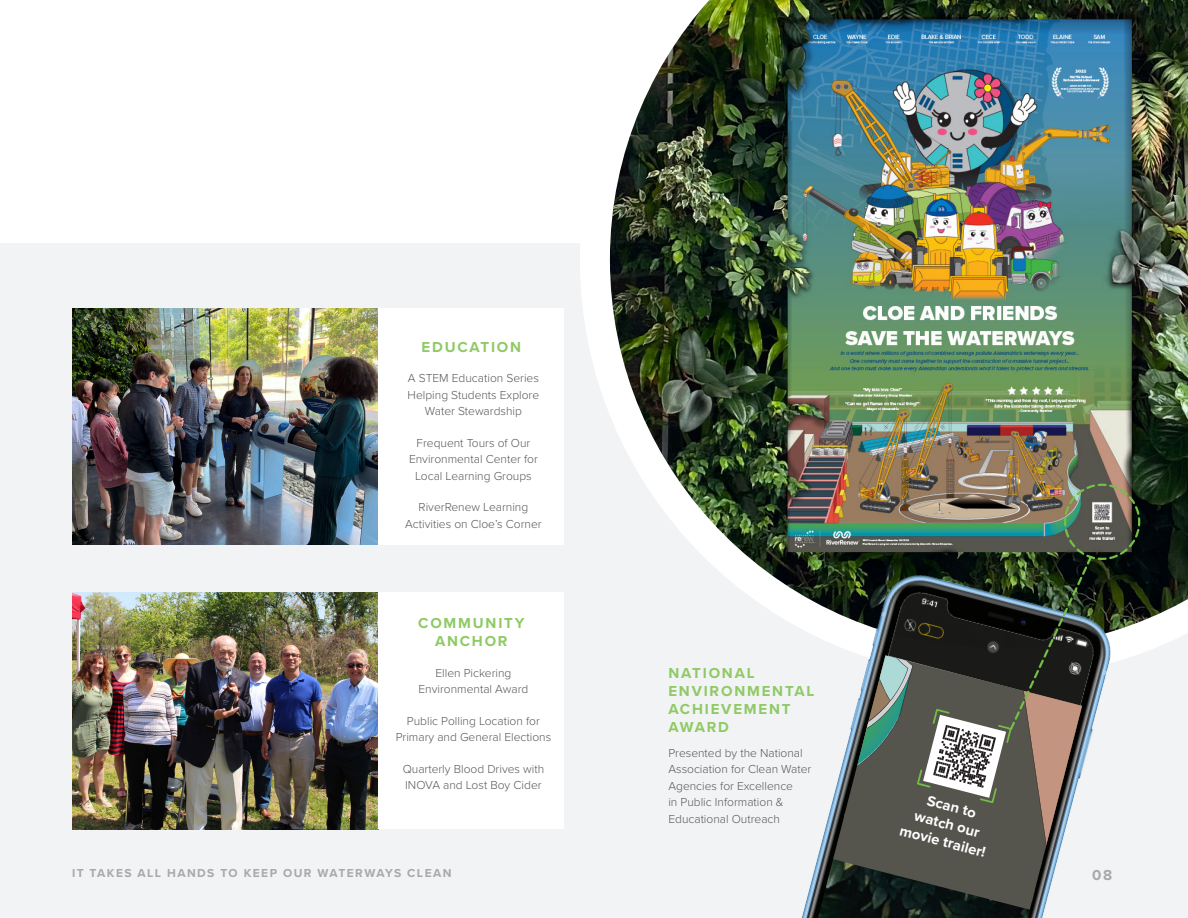
<style>
.page{position:relative;width:1188px;height:918px;background:#fff}
.page>*{position:absolute;margin:0;border:0;box-sizing:border-box;transform-origin:0 0}
.Sub_Head{font:700 15px/18px "Proxima Nova";letter-spacing:.12em;color:#8fca66}
.t1{font:700 15px "Proxima Nova";color:#a8a9ad}
.t2{font:700 14.85px/17.9px "Proxima Nova";color:#fff;text-align:center}
.Body{font:300 12px/16.5px "Proxima Nova";color:#57585a;text-align:center}
.t3{font:700 12px "Proxima Nova";letter-spacing:.12em;color:#a8a9ad}
</style>
<div class="page">
<div style="left:0;top:243px;width:1188px;height:675px;background:#f2f3f4"></div>
<img style="left:580px;top:0;width:608px;height:653px">
<img style="left:73px;top:308px;width:306px;height:237px">
<img style="left:73px;top:592px;width:306px;height:237px">
<div style="left:379px;top:308px;width:185px;height:237px;background:#fff"></div>
<div style="left:379px;top:592px;width:185px;height:237px;background:#fff"></div>
<img style="left:801px;top:868px;width:244px;height:50px">
<img style="left:818px;top:868px;width:218px;height:50px">
<svg style="left:833px;top:868px;width:223px;height:42px;background:#343a37"></svg>
<img style="left:771px;top:17px;width:370px;height:851px">
<p class="Sub_Head" style="left:422px;top:337px;width:101px">EDUCATION</p>
<p class="Body" style="left:408px;top:369px;width:133px">A STEM Education Series<br>Helping Students Explore<br>Water Stewardship</p>
<p class="Body" style="left:409px;top:434px;width:130px">Frequent Tours of Our<br>Environmental Center for<br>Local Learning Groups</p>
<p class="Body" style="left:405px;top:498px;width:138px">RiverRenew Learning<br>Activities on Cloe’s Corner</p>
<p class="Sub_Head" style="left:418px;top:614px;width:108px">COMMUNITY</p>
<p class="Sub_Head" style="left:435px;top:632px;width:74px">ANCHOR</p>
<p class="Body" style="left:419px;top:664px;width:111px">Ellen Pickering<br>Environmental Award</p>
<p class="Body" style="left:396px;top:712px;width:157px">Public Polling Location for<br>Primary and General Elections</p>
<p class="Body" style="left:403px;top:760px;width:143px;text-align:left">Quarterly Blood Drives with<br>INOVA and Lost Boy Cider</p>
<p class="Sub_Head" style="left:668px;top:664px;width:148px">NATIONAL<br>ENVIRONMENTAL<br>ACHIEVEMENT<br>AWARD</p>
<p class="Body" style="left:668px;top:744px;width:144px;text-align:left">Presented by the National<br>Association for Clean Water<br>Agencies for Excellence<br>in Public Information &amp;<br>Educational Outreach</p>
<p class="t2" style="left:911px;top:787px;width:90px;rotate:14deg">Scan to watch our movie trailer!</p>
<p class="t3" style="left:72px;top:864px;width:381px">IT TAKES ALL HANDS TO KEEP OUR WATERWAYS CLEAN</p>
<p class="t1" style="left:1092px;top:863px;width:22px">08</p>
</div>
